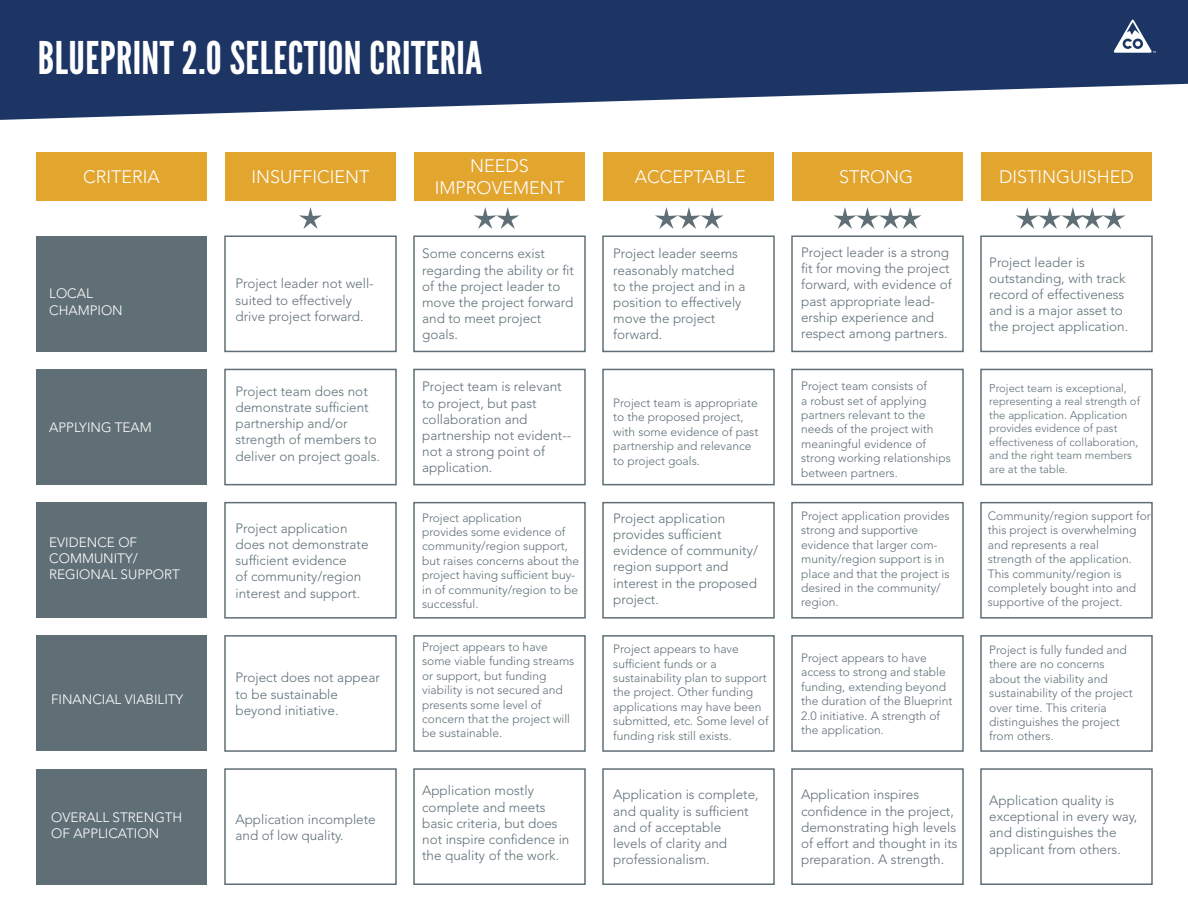
<style>
.page{position:relative;width:1188px;height:918px;background:#fff}
.page>*{position:absolute;margin:0;border:0;box-sizing:border-box;transform-origin:0 0}
.t1{font:45px "League Gothic";letter-spacing:.01em;color:#fff}
.t2{font:300 18px/21.6px "Avenir LT Std";color:#fff;text-align:center}
.t3{font:300 13.5px/16.2px "Avenir LT Std";color:#607077}
.t4{font:300 13.5px/16.2px "Avenir LT Std";color:#fff}
.t5{font:300 12px/14.4px "Avenir LT Std";color:#607077}
.t6{font:300 11.25px/13.5px "Avenir LT Std";color:#607077}
</style>
<div class="page">
<div style="left:36px;top:152px;width:171px;height:49px;background:#e2a52e"></div>
<div style="left:225px;top:152px;width:171px;height:49px;background:#e2a52e"></div>
<div style="left:414px;top:152px;width:171px;height:49px;background:#e2a52e"></div>
<div style="left:603px;top:152px;width:171px;height:49px;background:#e2a52e"></div>
<div style="left:792px;top:152px;width:171px;height:49px;background:#e2a52e"></div>
<div style="left:981px;top:152px;width:171px;height:49px;background:#e2a52e"></div>
<div style="left:36px;top:236px;width:171px;height:115px;background:#606f76"></div>
<div style="left:224px;top:236px;width:173px;height:116px;border:2px solid #606f76"></div>
<div style="left:413px;top:236px;width:173px;height:116px;border:2px solid #606f76"></div>
<div style="left:602px;top:236px;width:173px;height:116px;border:2px solid #606f76"></div>
<div style="left:791px;top:236px;width:173px;height:116px;border:2px solid #606f76"></div>
<div style="left:980px;top:236px;width:173px;height:116px;border:2px solid #606f76"></div>
<div style="left:36px;top:369px;width:171px;height:116px;background:#606f76"></div>
<div style="left:224px;top:369px;width:173px;height:116px;border:2px solid #606f76"></div>
<div style="left:413px;top:369px;width:173px;height:116px;border:2px solid #606f76"></div>
<div style="left:602px;top:369px;width:173px;height:116px;border:2px solid #606f76"></div>
<div style="left:791px;top:369px;width:173px;height:116px;border:2px solid #606f76"></div>
<div style="left:980px;top:369px;width:173px;height:116px;border:2px solid #606f76"></div>
<div style="left:36px;top:503px;width:171px;height:115px;background:#606f76"></div>
<div style="left:224px;top:502px;width:173px;height:117px;border:2px solid #606f76"></div>
<div style="left:413px;top:502px;width:173px;height:117px;border:2px solid #606f76"></div>
<div style="left:602px;top:502px;width:173px;height:117px;border:2px solid #606f76"></div>
<div style="left:791px;top:502px;width:173px;height:117px;border:2px solid #606f76"></div>
<div style="left:980px;top:502px;width:173px;height:117px;border:2px solid #606f76"></div>
<div style="left:36px;top:636px;width:171px;height:115px;background:#606f76"></div>
<div style="left:36px;top:769px;width:171px;height:115px;background:#606f76"></div>
<div style="left:224px;top:635px;width:173px;height:117px;border:2px solid #606f76"></div>
<div style="left:224px;top:768px;width:173px;height:117px;border:2px solid #606f76"></div>
<div style="left:413px;top:635px;width:173px;height:117px;border:2px solid #606f76"></div>
<div style="left:413px;top:768px;width:173px;height:117px;border:2px solid #606f76"></div>
<div style="left:602px;top:635px;width:173px;height:117px;border:2px solid #606f76"></div>
<div style="left:602px;top:768px;width:173px;height:117px;border:2px solid #606f76"></div>
<div style="left:791px;top:635px;width:173px;height:117px;border:2px solid #606f76"></div>
<div style="left:791px;top:768px;width:173px;height:117px;border:2px solid #606f76"></div>
<div style="left:980px;top:635px;width:173px;height:117px;border:2px solid #606f76"></div>
<div style="left:980px;top:768px;width:173px;height:117px;border:2px solid #606f76"></div>
<svg style="left:0;top:0;width:1188px;height:120px;background:#3e537b"></svg>
<svg style="left:1113px;top:19px;width:53px;height:34px"></svg>
<svg style="left:299px;top:207px;width:23px;height:22px"></svg>
<svg style="left:474px;top:207px;width:45px;height:22px"></svg>
<svg style="left:655px;top:207px;width:69px;height:22px"></svg>
<svg style="left:833px;top:207px;width:89px;height:22px"></svg>
<svg style="left:1016px;top:207px;width:110px;height:22px"></svg>
<p class="t1" style="left:38px;top:31px;width:446px">BLUEPRINT 2.0 SELECTION CRITERIA</p>
<p class="t2" style="left:83px;top:166px;width:78px">CRITERIA</p>
<p class="t2" style="left:251px;top:166px;width:120px">INSUFFICIENT</p>
<p class="t2" style="left:435px;top:155px;width:131px">NEEDS<br>IMPROVEMENT</p>
<p class="t2" style="left:635px;top:166px;width:113px">ACCEPTABLE</p>
<p class="t2" style="left:839px;top:166px;width:76px">STRONG</p>
<p class="t2" style="left:999px;top:166px;width:136px">DISTINGUISHED</p>
<p class="t4" style="left:49px;top:286px;width:75px">LOCAL<br>CHAMPION</p>
<p class="t4" style="left:49px;top:419px;width:104px">APPLYING TEAM</p>
<p class="t4" style="left:49px;top:534px;width:132px">EVIDENCE OF<br>COMMUNITY/<br>REGIONAL SUPPORT</p>
<p class="t4" style="left:51px;top:691px;width:134px">FINANCIAL VIABILITY</p>
<p class="t4" style="left:51px;top:809px;width:133px">OVERALL STRENGTH<br>OF APPLICATION</p>
<p class="t3" style="left:236px;top:276px;width:140px">Project leader not well&shy;suited to effectively drive project forward.</p>
<p class="t3" style="left:236px;top:383px;width:146px">Project team does not demonstrate sufficient partnership and/or strength of members to deliver on project goals.</p>
<p class="t3" style="left:236px;top:520px;width:135px">Project application does not demonstrate sufficient evidence<br>of community/region interest and support.</p>
<p class="t3" style="left:236px;top:670px;width:146px">Project does not appear to be sustainable beyond initiative.</p>
<p class="t3" style="left:236px;top:811px;width:142px">Application incomplete and of low quality.</p>
<p class="t3" style="left:422px;top:246px;width:153px">Some concerns exist regarding the ability or fit of the project leader to move the project forward and to meet project goals.</p>
<p class="t3" style="left:422px;top:379px;width:151px">Project team is relevant to project, but past collaboration and partnership not evident-- not a strong point of application.</p>
<p class="t5" style="left:422px;top:510px;width:158px">Project application<br>provides some evidence of community/region support, but raises concerns about the project having sufficient buy&shy;in of community/region to be successful.</p>
<p class="t5" style="left:422px;top:640px;width:154px">Project appears to have some viable funding streams or support, but funding viability is not secured and presents some level of concern that the project will be sustainable.</p>
<p class="t3" style="left:422px;top:783px;width:149px">Application mostly complete and meets basic criteria, but does not inspire confidence in the quality of the work.</p>
<p class="t3" style="left:613px;top:246px;width:134px">Project leader seems reasonably matched to the project and in a position to effectively move the project forward.</p>
<p class="t5" style="left:613px;top:396px;width:147px">Project team is appropriate to the proposed project, with some evidence of past partnership and relevance to project goals.</p>
<p class="t3" style="left:613px;top:510px;width:146px">Project application provides sufficient evidence of community/ region support and interest in the proposed project.</p>
<p class="t5" style="left:613px;top:642px;width:157px">Project appears to have sufficient funds or a sustainability plan to support the project. Other funding applications may have been submitted, etc. Some level of funding risk still exists.</p>
<p class="t3" style="left:613px;top:787px;width:147px">Application is complete, and quality is sufficient and of acceptable<br>levels of clarity and professionalism.</p>
<p class="t3" style="left:801px;top:244px;width:152px">Project leader is a strong fit for moving the project forward, with evidence of past appropriate lead&shy;ership experience and respect among partners.</p>
<p class="t5" style="left:801px;top:379px;width:151px">Project team consists of<br>a robust set of applying partners relevant to the needs of the project with meaningful evidence of strong working relationships between partners.</p>
<p class="t5" style="left:801px;top:509px;width:150px">Project application provides strong and supportive evidence that larger com&shy;munity/region support is in place and that the project is desired in the community/ region.</p>
<p class="t5" style="left:801px;top:651px;width:153px">Project appears to have access to strong and stable funding, extending beyond the duration of the Blueprint<br>2.0 initiative. A strength of the application.</p>
<p class="t3" style="left:801px;top:787px;width:158px">Application inspires confidence in the project, demonstrating high levels of effort and thought in its preparation. A strength.</p>
<p class="t3" style="left:989px;top:254px;width:141px">Project leader is outstanding, with track record of effectiveness and is a major asset to the project application.</p>
<p class="t6" style="left:989px;top:381px;width:152px">Project team is exceptional, representing a real strength of the application. Application provides evidence of past effectiveness of collaboration, and the right team members are at the table.</p>
<p class="t5" style="left:988px;top:509px;width:165px">Community/region support for this project is overwhelming and represents a real<br>strength of the application.<br>This community/region is completely bought into and supportive of the project.</p>
<p class="t5" style="left:989px;top:643px;width:145px">Project is fully funded and there are no concerns about the viability and sustainability of the project over time. This criteria distinguishes the project from others.</p>
<p class="t3" style="left:989px;top:792px;width:150px">Application quality is exceptional in every way, and distinguishes the applicant from others.</p>
</div>
